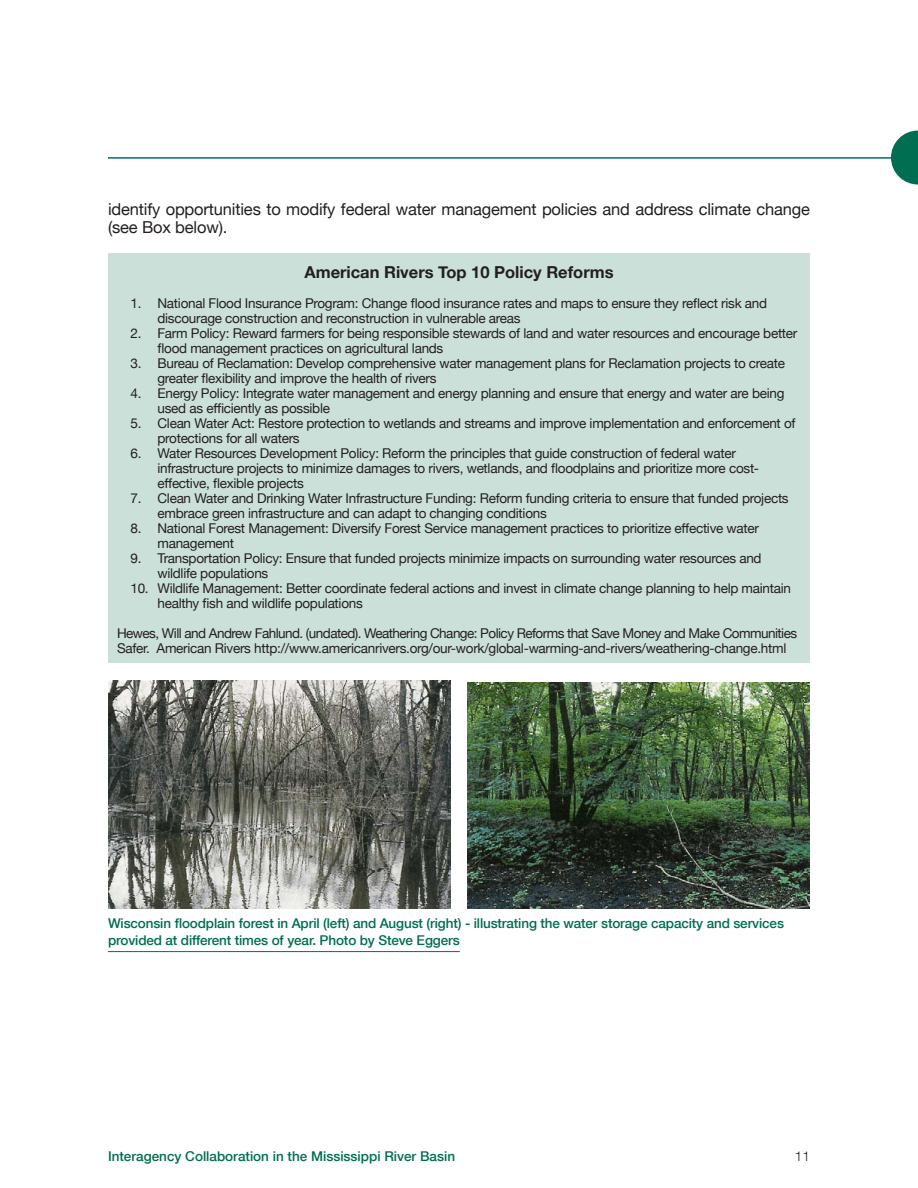
<style>
.page{position:relative;width:918px;height:1188px;background:#fff}
.page>*{position:absolute;margin:0;border:0;box-sizing:border-box;transform-origin:0 0}
.Body{font:16.5px/18px "Helvetica Neue";letter-spacing:-.01em;color:#231f20}
.Body-2{font:700 16.5px "Helvetica Neue";color:#231f20}
.Bullet{font:13.5px/15px "Helvetica Neue";letter-spacing:-.02em;color:#231f20}
.Body-3{font:13.5px/15px "Helvetica Neue";letter-spacing:-.04em;color:#231f20}
.Body-4{font:500 13.5px/16.5px "Helvetica Neue";letter-spacing:-.01em;color:#006e51}
.t1{font:300 13.5px "Helvetica Neue";color:#231f20}
</style>
<div class="page">
<svg style="left:891px;top:131px;width:27px;height:54px"></svg>
<hr style="left:108px;top:158px;width:810px;height:1px;background:#006e51">
<div style="left:108px;top:253px;width:702px;height:409px;background:#cbe0d9"></div>
<img style="left:108px;top:680px;width:342px;height:229px">
<img style="left:468px;top:682px;width:342px;height:227px">
<hr style="left:108px;top:951px;width:352px;height:1px;background:#006e51">
<p class="Body" style="left:108px;top:199px;width:703px">identify opportunities to modify federal water management policies and address climate change (see Box below).</p>
<p class="Body-2" style="left:304px;top:257px;width:311px">American Rivers Top 10 Policy Reforms</p>
<p class="Bullet" style="left:158px;top:295px;width:611px;text-indent:-27px">1. National Flood Insurance Program: Change flood insurance rates and maps to ensure they reflect risk and discourage construction and reconstruction in vulnerable areas</p>
<p class="Bullet" style="left:158px;top:325px;width:641px;text-indent:-27px">2. Farm Policy: Reward farmers for being responsible stewards of land and water resources and encourage better flood management practices on agricultural lands</p>
<p class="Bullet" style="left:158px;top:355px;width:629px;text-indent:-27px">3. Bureau of Reclamation: Develop comprehensive water management plans for Reclamation projects to create greater flexibility and improve the health of rivers</p>
<p class="Bullet" style="left:158px;top:385px;width:628px;text-indent:-27px">4. Energy Policy: Integrate water management and energy planning and ensure that energy and water are being used as efficiently as possible</p>
<p class="Bullet" style="left:158px;top:415px;width:640px;text-indent:-27px">5. Clean Water Act: Restore protection to wetlands and streams and improve implementation and enforcement of protections for all waters</p>
<p class="Bullet" style="left:158px;top:445px;width:603px;text-indent:-27px">6. Water Resources Development Policy: Reform the principles that guide construction of federal water infrastructure projects to minimize damages to rivers, wetlands, and floodplains and prioritize more cost&shy;effective, flexible projects</p>
<p class="Bullet" style="left:158px;top:490px;width:633px;text-indent:-27px">7. Clean Water and Drinking Water Infrastructure Funding: Reform funding criteria to ensure that funded projects embrace green infrastructure and can adapt to changing conditions</p>
<p class="Bullet" style="left:158px;top:520px;width:603px;text-indent:-27px">8. National Forest Management: Diversify Forest Service management practices to prioritize effective water management</p>
<p class="Bullet" style="left:158px;top:550px;width:606px;text-indent:-27px">9. Transportation Policy: Ensure that funded projects minimize impacts on surrounding water resources and wildlife populations</p>
<p class="Bullet" style="left:158px;top:580px;width:635px;text-indent:-27px">10. Wildlife Management: Better coordinate federal actions and invest in climate change planning to help maintain healthy fish and wildlife populations</p>
<p class="Body-3" style="left:117px;top:625px;width:682px">Hewes, Will and Andrew Fahlund. (undated). Weathering Change: Policy Reforms that Save Money and Make Communities<br>Safer. American Rivers http://www.americanrivers.org/our-work/global-warming-and-rivers/weathering-change.html</p>
<p class="Body-4" style="left:108px;top:915px;width:678px">Wisconsin floodplain forest in April (left) and August (right) - illustrating the water storage capacity and services provided at different times of year. Photo by Steve Eggers</p>
<p class="Body-4" style="left:108px;top:1147px;width:349px">Interagency Collaboration in the Mississippi River Basin</p>
<p class="t1" style="left:795px;top:1145px;width:17px">11</p>
</div>
